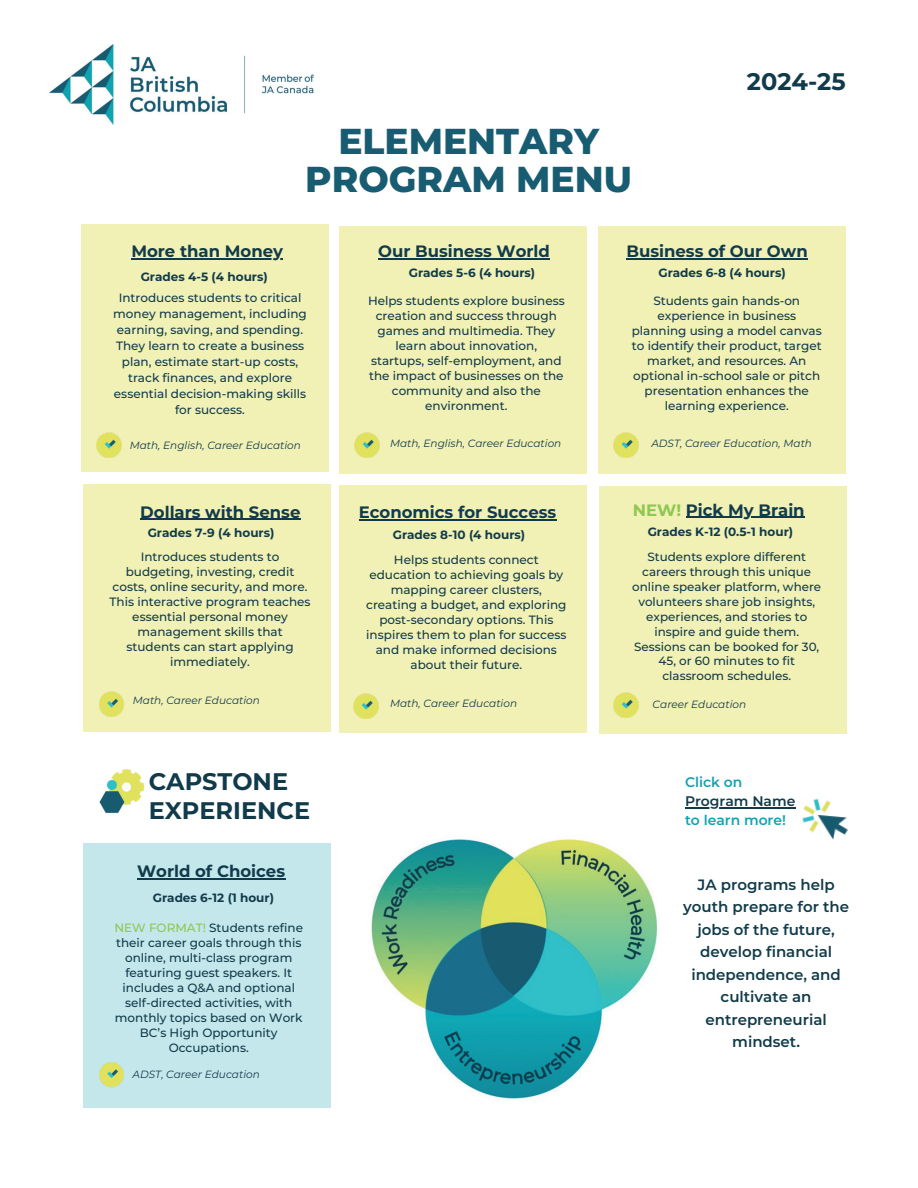
<style>
.page{position:relative;width:918px;height:1188px;background:#fff}
.page>*{position:absolute;margin:0;border:0;box-sizing:border-box;transform-origin:0 0}
.t1{font:800 36px/38.2px "Montserrat";color:#185c72;text-align:center}
.t2{font:700 24px/29.2px "Montserrat";color:#113b4a}
.t3{font:700 16.5px "Montserrat";color:#113b4a}
.t4{font:600 15px/22.5px "Montserrat";color:#113b4a;text-align:center}
.t5{font:600 13.95px "Montserrat";color:#10a3b2}
.t6{font:600 13.95px "Montserrat";color:#113b4a}
.t7{font:500 12px/15px "Montserrat";color:#113b4a;text-align:center}
.t8{font:700 12px "Montserrat";color:#113b4a}
.t9{font:500 11.85px/14.9px "Montserrat";color:#113b4a;text-align:center}
.t10{font:italic 10.5px "Montserrat";color:#113b4a}
.s1{color:#8ec752}
</style>
<div class="page">
<div style="left:82px;top:224px;width:247px;height:247px;background:#f1f0b5"></div>
<div style="left:84px;top:485px;width:247px;height:247px;background:#f1f0b5"></div>
<div style="left:598px;top:226px;width:248px;height:247px;background:#f1f0b5"></div>
<div style="left:340px;top:226px;width:247px;height:247px;background:#f1f0b5"></div>
<div style="left:340px;top:486px;width:247px;height:247px;background:#f1f0b5"></div>
<img style="left:50px;top:45px;width:263px;height:80px">
<img style="left:96px;top:432px;width:26px;height:26px">
<img style="left:354px;top:432px;width:26px;height:26px">
<img style="left:613px;top:432px;width:26px;height:26px">
<img style="left:99px;top:691px;width:25px;height:26px">
<img style="left:353px;top:693px;width:26px;height:26px">
<hr style="left:140px;top:519px;width:160px;height:1px;background:#113b4a">
<hr style="left:359px;top:519px;width:197px;height:1px;background:#113b4a">
<hr style="left:626px;top:258px;width:182px;height:2px;background:#113b4a">
<hr style="left:378px;top:258px;width:172px;height:2px;background:#113b4a">
<hr style="left:131px;top:258px;width:152px;height:2px;background:#113b4a">
<div style="left:600px;top:487px;width:247px;height:247px;background:#f1f0b5"></div>
<img style="left:613px;top:692px;width:26px;height:26px">
<hr style="left:686px;top:517px;width:119px;height:1px;background:#113b4a">
<div style="left:84px;top:843px;width:247px;height:264px;background:#c4e7eb"></div>
<img style="left:99px;top:769px;width:45px;height:44px">
<img style="left:371px;top:839px;width:285px;height:260px">
<img style="left:99px;top:1062px;width:25px;height:26px">
<hr style="left:137px;top:878px;width:148px;height:1px;background:#113b4a">
<hr style="left:695px;top:807px;width:100px;height:1px;background:#113b4a">
<img style="left:776px;top:798px;width:72px;height:42px">
<h3 class="t3" style="left:131px;top:240px;width:153px">More than Money</h3>
<p class="t8" style="left:141px;top:268px;width:129px">Grades 4-5 (4 hours)</p>
<h1 class="t1" style="left:305px;top:120px;width:328px">ELEMENTARY<br>PROGRAM MENU</h1>
<h2 class="t2" style="left:747px;top:65px;width:100px">2024-25</h2>
<h3 class="t3" style="left:378px;top:240px;width:173px">Our Business World</h3>
<p class="t8" style="left:409px;top:264px;width:128px">Grades 5-6 (4 hours)</p>
<h3 class="t3" style="left:626px;top:240px;width:183px">Business of Our Own</h3>
<p class="t8" style="left:658px;top:264px;width:129px">Grades 6-8 (4 hours)</p>
<p class="t7" style="left:113px;top:290px;width:195px;line-height:16px">Introduces students to critical money management, including earning, saving, and spending.<br>They learn to create a business plan, estimate start-up costs, track finances, and explore essential decision-making skills for success.</p>
<p class="t7" style="left:368px;top:293px;width:198px">Helps students explore business creation and success through games and multimedia. They learn about innovation, startups, self-employment, and the impact of businesses on the community and also the environment.</p>
<p class="t7" style="left:632px;top:293px;width:192px">Students gain hands-on experience in business planning using a model canvas to identify their product, target market, and resources. An optional in-school sale or pitch presentation enhances the learning experience.</p>
<p class="t10" style="left:130px;top:438px;width:173px">Math, English, Career Education</p>
<h3 class="t3" style="left:140px;top:500px;width:162px">Dollars with Sense</h3>
<p class="t8" style="left:148px;top:524px;width:128px">Grades 7-9 (4 hours)</p>
<p class="t7" style="left:110px;top:549px;width:203px">Introduces students to budgeting, investing, credit costs, online security, and more.<br>This interactive program teaches essential personal money management skills that students can start applying immediately.</p>
<p class="t10" style="left:133px;top:693px;width:129px">Math, Career Education</p>
<h2 class="t2" style="left:149px;top:765px;width:163px">CAPSTONE<br>EXPERIENCE</h2>
<h3 class="t3" style="left:137px;top:859px;width:150px">World of Choices</h3>
<p class="t8" style="left:153px;top:889px;width:123px">Grades 6-12 (1 hour)</p>
<p class="t7" style="left:115px;top:919px;width:190px"><span class="s1">NEW FORMAT!</span> Students refine their career goals through this online, multi-class program featuring guest speakers. It includes a Q&amp;A and optional self-directed activities, with monthly topics based on Work<br>BC’s High Opportunity<br>Occupations.</p>
<p class="t10" style="left:133px;top:1067px;width:129px">ADST, Career Education</p>
<p class="t10" style="left:390px;top:437px;width:173px">Math, English, Career Education</p>
<p class="t10" style="left:651px;top:437px;width:162px">ADST, Career Education, Math</p>
<h3 class="t3" style="left:359px;top:500px;width:199px">Economics for Success</h3>
<p class="t8" style="left:393px;top:526px;width:134px">Grades 8-10 (4 hours)</p>
<h3 class="t3" style="left:633px;top:498px;width:173px"><span class="s1">NEW!</span> Pick My Brain</h3>
<p class="t8" style="left:648px;top:523px;width:147px">Grades K-12 (0.5-1 hour)</p>
<p class="t7" style="left:366px;top:552px;width:202px">Helps students connect education to achieving goals by mapping career clusters, creating a budget, and exploring post-secondary options. This inspires them to plan for success and make informed decisions about their future.</p>
<p class="t9" style="left:632px;top:549px;width:191px">Students explore different careers through this unique online speaker platform, where volunteers share job insights, experiences, and stories to inspire and guide them.<br>Sessions can be booked for 30,<br>45, or 60 minutes to fit classroom schedules.</p>
<p class="t10" style="left:653px;top:697px;width:95px">Career Education</p>
<p class="t10" style="left:390px;top:696px;width:129px">Math, Career Education</p>
<p class="t5" style="left:685px;top:773px;width:59px">Click on</p>
<p class="t6" style="left:685px;top:791px;width:112px">Program Name</p>
<p class="t5" style="left:685px;top:810px;width:102px">to learn more!</p>
<p class="t4" style="left:683px;top:872px;width:167px">JA programs help youth prepare for the jobs of the future, develop financial independence, and cultivate an entrepreneurial mindset.</p>
</div>
